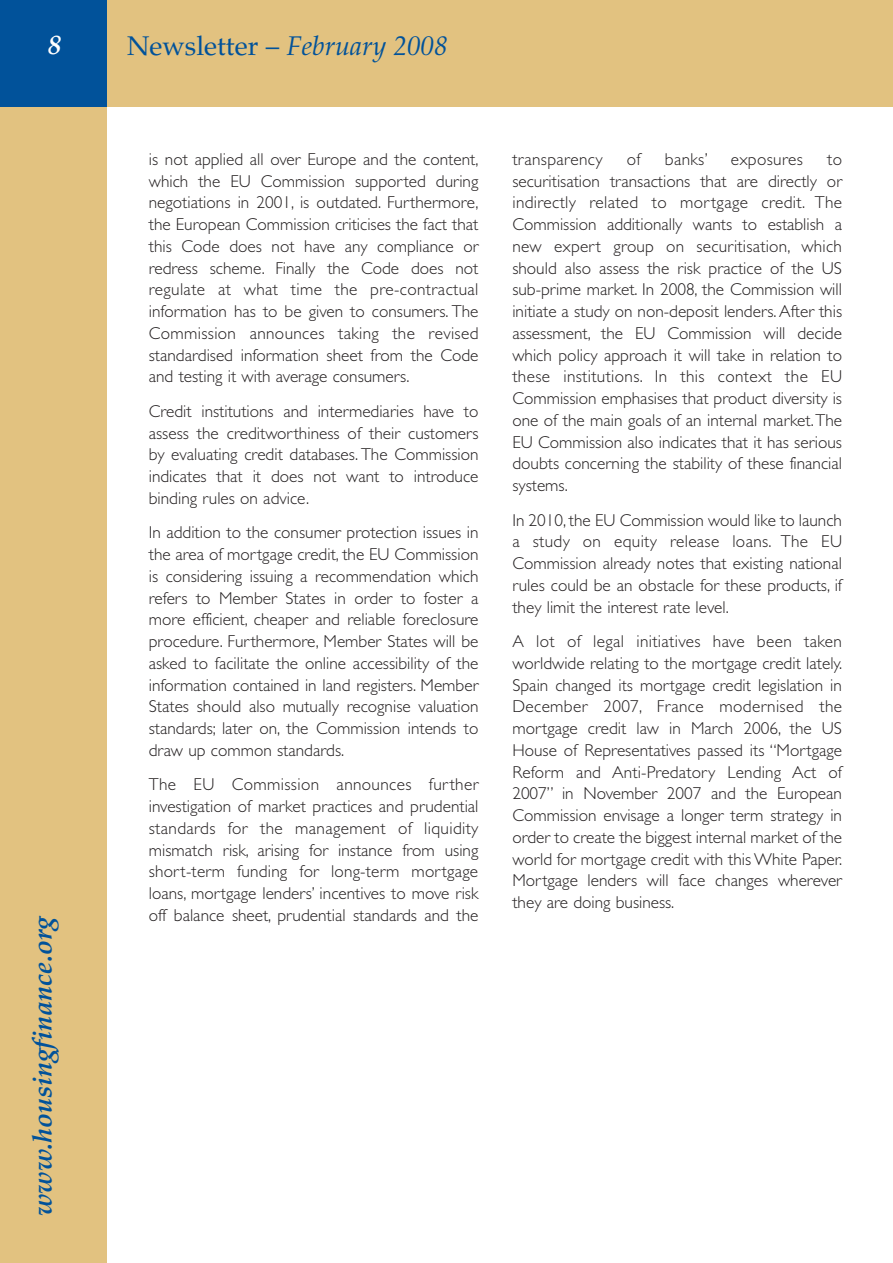
<style>
.page{position:relative;width:893px;height:1263px;background:#fff}
.page>*{position:absolute;margin:0;border:0;box-sizing:border-box;transform-origin:0 0}
.t1{font:italic 27px "Palatino";color:#01529a}
.t2{font:italic 700 27px "Palatino";color:#01529a}
.t3{font:italic 700 27px "Palatino";color:#fff}
.t4{font:300 17.25px/21.8px "Gill Sans";color:#231f20;text-align:justify}
.t5{font:300 17.25px "Gill Sans";letter-spacing:.02em;color:#231f20}
.s1{font-style:normal}
</style>
<div class="page">
<div style="left:106px;top:0;width:787px;height:106px;background:#e2c280"></div>
<div style="left:0;top:106px;width:106px;height:1157px;background:#e2c280"></div>
<div style="left:0;top:0;width:106px;height:106px;background:#01529a"></div>
<h1 class="t3" style="left:48px;top:34px;width:15px">8</h1>
<h1 class="t2" style="left:32px;top:1216px;width:301px;rotate:-90deg">www.housingfinance.org</h1>
<h1 class="t1" style="left:127px;top:36px;width:322px"><span class="s1">Newsletter –</span> February 2008</h1>
<p class="t4" style="left:149px;top:150px;width:331px">is not applied all over Europe and the content, which the EU Commission supported during negotiations in 2001, is outdated. Furthermore, the European Commission criticises the fact that this Code does not have any compliance or redress scheme. Finally the Code does not regulate at what time the pre-contractual information has to be given to consumers. The Commission announces taking the revised standardised information sheet from the Code and testing it with average consumers.</p>
<p class="t4" style="left:149px;top:402px;width:331px">Credit institutions and intermediaries have to assess the creditworthiness of their customers by evaluating credit databases. The Commission indicates that it does not want to introduce binding rules on advice.</p>
<p class="t4" style="left:149px;top:523px;width:331px">In addition to the consumer protection issues in the area of mortgage credit, the EU Commission is considering issuing a recommendation which refers to Member States in order to foster a more efficient, cheaper and reliable foreclosure procedure. Furthermore, Member States will be asked to facilitate the online accessibility of the information contained in land registers. Member States should also mutually recognise valuation standards; later on, the Commission intends to draw up common standards.</p>
<p class="t4" style="left:149px;top:775px;width:331px">The EU Commission announces further investigation of market practices and prudential standards for the management of liquidity mismatch risk, arising for instance from using short-term funding for long-term mortgage loans, mortgage lenders’ incentives to move risk off balance sheet, prudential standards and the</p>
<p class="t5" style="left:512px;top:152px;width:92px">transparency</p>
<p class="t4" style="left:627px;top:150px;width:15px">of</p>
<p class="t4" style="left:665px;top:150px;width:44px">banks’</p>
<p class="t5" style="left:731px;top:152px;width:74px">exposures</p>
<p class="t4" style="left:512px;top:150px;width:331px;text-indent:315px">to securitisation transactions that are directly or indirectly related to mortgage credit. The Commission additionally wants to establish a new expert group on securitisation, which should also assess the risk practice of the US sub-prime market. In 2008, the Commission will initiate a study on non-deposit lenders. After this assessment, the EU Commission will decide which policy approach it will take in relation to these institutions. In this context the EU Commission emphasises that product diversity is one of the main goals of an internal market.The EU Commission also indicates that it has serious doubts concerning the stability of these financial systems.</p>
<p class="t4" style="left:512px;top:511px;width:331px">In 2010, the EU Commission would like to launch a study on equity release loans. The EU Commission already notes that existing national rules could be an obstacle for these products, if they limit the interest rate level.</p>
<p class="t4" style="left:512px;top:632px;width:331px">A lot of legal initiatives have been taken worldwide relating to the mortgage credit lately.<br>Spain changed its mortgage credit legislation in December 2007, France modernised the mortgage credit law in March 2006, the US House of Representatives passed its “Mortgage Reform and Anti-Predatory Lending Act of 2007” in November 2007 and the European Commission envisage a longer term strategy in order to create the biggest internal market of the world for mortgage credit with this White Paper.<br>Mortgage lenders will face changes wherever they are doing business.</p>
</div>
